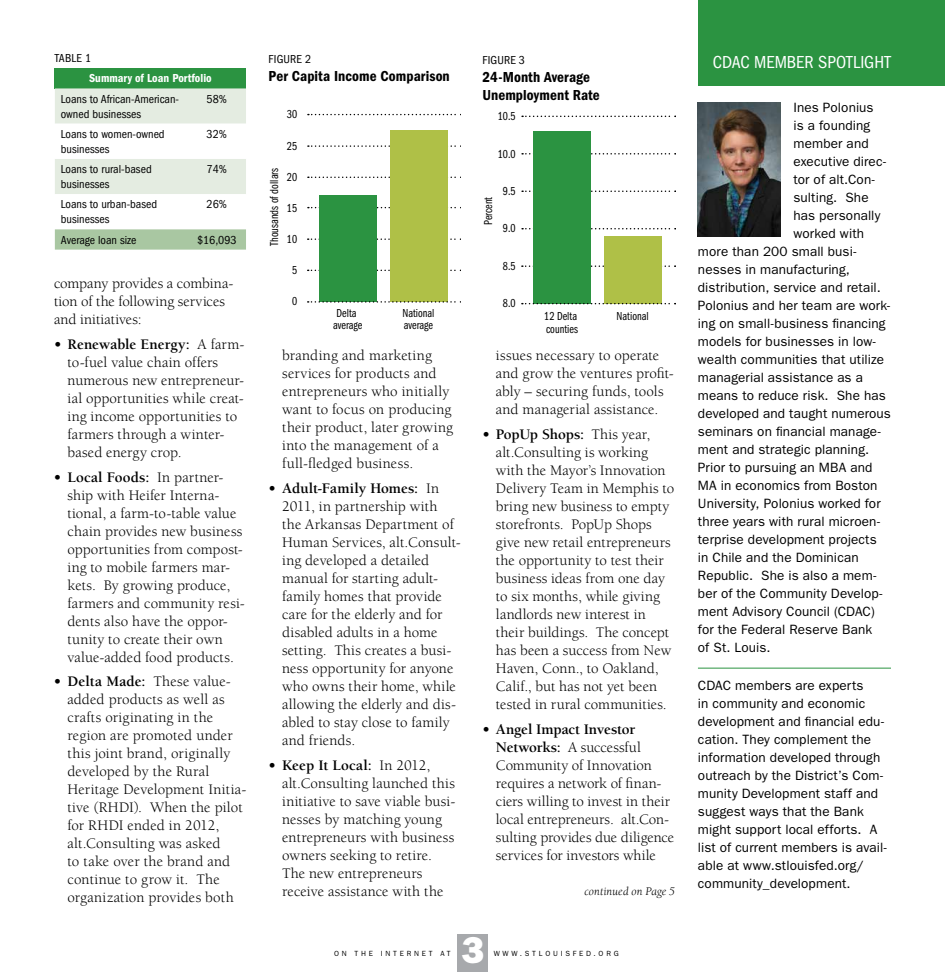
<style>
.page{position:relative;width:945px;height:972px;background:#fff}
.page>*{position:absolute;margin:0;border:0;box-sizing:border-box;transform-origin:0 0}
.t1{font:37.5px "ITC Franklin Gothic Std Hvy";color:#fff}
.t2{font:condensed 18px "ITC Franklin Gothic Std";letter-spacing:-.005em;color:#fff}
.t3{font:15px/18px "Berkeley Std";letter-spacing:.005em;color:#000}
.t4{font:15px/18px "ITC Franklin Gothic Std Dm Cd";letter-spacing:.005em;color:#000}
.t5{font:13.5px/18px "ITC Franklin Gothic Std";letter-spacing:.01em;color:#000}
.t6{font:condensed 12px/15px "ITC Franklin Gothic Std";color:#000}
.t7{font:12px/12.6px "ITC Franklin Gothic Std Bk Cp";color:#000}
.t8{font:12px "ITC Franklin Gothic Std Dm Cd";color:#fff}
.t9{font:italic 12px "Berkeley Std";letter-spacing:.005em;color:#000}
.t10{font:7.5px "ITC Franklin Gothic Std";letter-spacing:.37em;color:#000}
.s1{font-weight:700}
</style>
<div class="page">
<div style="left:698px;top:0;width:247px;height:85px;background:#2b9341"></div>
<hr style="left:698px;top:668px;width:193px;height:1px;background:#2b9341">
<img style="left:698px;top:103px;width:82px;height:133px">
<div style="left:55px;top:68px;width:191px;height:20px;background:#2b9341"></div>
<svg style="left:55px;top:88px;width:191px;height:162px"></svg>
<svg style="left:308px;top:270px;width:153px;height:1px"></svg>
<svg style="left:308px;top:238px;width:153px;height:2px"></svg>
<svg style="left:308px;top:177px;width:153px;height:1px"></svg>
<svg style="left:308px;top:207px;width:153px;height:1px"></svg>
<svg style="left:308px;top:145px;width:153px;height:2px"></svg>
<svg style="left:308px;top:114px;width:153px;height:1px"></svg>
<div style="left:319px;top:196px;width:57px;height:106px;background:#2b9341"></div>
<div style="left:390px;top:131px;width:57px;height:171px;background:#afc047"></div>
<svg style="left:308px;top:301px;width:153px;height:2px"></svg>
<svg style="left:522px;top:265px;width:154px;height:2px"></svg>
<svg style="left:522px;top:191px;width:154px;height:1px"></svg>
<svg style="left:522px;top:228px;width:154px;height:1px"></svg>
<svg style="left:522px;top:153px;width:154px;height:2px"></svg>
<svg style="left:522px;top:116px;width:154px;height:1px"></svg>
<div style="left:533px;top:131px;width:58px;height:173px;background:#2b9341"></div>
<div style="left:604px;top:236px;width:57px;height:68px;background:#afc047"></div>
<svg style="left:522px;top:303px;width:154px;height:1px"></svg>
<div style="left:458px;top:934px;width:30px;height:38px;background:#a7a9ac"></div>
<p class="t6" style="left:55px;top:51px;width:38px">TABLE 1</p>
<p class="t8" style="left:89px;top:72px;width:124px">Summary of Loan Portfolio</p>
<p class="t6" style="left:61px;top:91px;width:120px">Loans to African-American&shy;owned businesses</p>
<p class="t6" style="left:207px;top:91px;width:22px">58%</p>
<p class="t6" style="left:61px;top:127px;width:105px">Loans to women-owned businesses</p>
<p class="t6" style="left:207px;top:127px;width:22px">32%</p>
<p class="t6" style="left:61px;top:162px;width:92px">Loans to rural-based businesses</p>
<p class="t6" style="left:207px;top:162px;width:22px">74%</p>
<p class="t6" style="left:61px;top:197px;width:98px">Loans to urban-based businesses</p>
<p class="t6" style="left:207px;top:197px;width:22px">26%</p>
<p class="t6" style="left:61px;top:232px;width:77px">Average loan size</p>
<p class="t6" style="left:197px;top:232px;width:41px">$16,093</p>
<p class="t3" style="left:54px;top:275px;width:181px">company provides a combina&shy;tion of the following services and initiatives:</p>
<p class="t3" style="left:67px;top:335px;width:178px;text-indent:-13px"><span class="s1">• Renewable Energy:</span> A farm&shy;to-fuel value chain offers numerous new entrepreneur&shy;ial opportunities while creat&shy;ing income opportunities to farmers through a winter&shy;based energy crop.</p>
<p class="t3" style="left:67px;top:468px;width:179px;text-indent:-14px"><span class="s1">• Local Foods:</span> In partner&shy;ship with Heifer Interna&shy;tional, a farm-to-table value chain provides new business opportunities from compost&shy;ing to mobile farmers mar&shy;kets. By growing produce, farmers and community resi&shy;dents also have the oppor&shy;tunity to create their own value-added food products.</p>
<p class="t3" style="left:67px;top:673px;width:180px;text-indent:-14px"><span class="s1">• Delta Made:</span> These value&shy;added products as well as crafts originating in the region are promoted under this joint brand, originally developed by the Rural<br>Heritage Development Initia&shy;tive (RHDI). When the pilot for RHDI ended in 2012, alt.Consulting was asked<br>to take over the brand and continue to grow it. The organization provides both</p>
<p class="t6" style="left:269px;top:52px;width:44px">FIGURE 2</p>
<p class="t4" style="left:269px;top:67px;width:183px">Per Capita Income Comparison</p>
<p class="t7" style="left:268px;top:246px;width:79px;rotate:-90deg">Thousands of dollars</p>
<p class="t7" style="left:287px;top:108px;width:12px">30</p>
<p class="t7" style="left:287px;top:140px;width:12px">25</p>
<p class="t7" style="left:287px;top:171px;width:12px">20</p>
<p class="t7" style="left:287px;top:202px;width:12px">15</p>
<p class="t7" style="left:287px;top:233px;width:12px">10</p>
<p class="t7" style="left:292px;top:264px;width:7px">5</p>
<p class="t7" style="left:292px;top:295px;width:7px">0</p>
<p class="t7" style="left:333px;top:307px;width:31px">Delta average</p>
<p class="t7" style="left:402px;top:307px;width:34px">National average</p>
<p class="t3" style="left:282px;top:347px;width:173px">branding and marketing services for products and entrepreneurs who initially want to focus on producing their product, later growing into the management of a full-fledged business.</p>
<p class="t3" style="left:282px;top:480px;width:180px;text-indent:-14px"><span class="s1">• Adult-Family Homes:</span> In<br>2011, in partnership with<br>the Arkansas Department of<br>Human Services, alt.Consult&shy;ing developed a detailed manual for starting adult&shy;family homes that provide care for the elderly and for disabled adults in a home setting. This creates a busi&shy;ness opportunity for anyone who owns their home, while allowing the elderly and dis&shy;abled to stay close to family and friends.</p>
<p class="t3" style="left:282px;top:757px;width:175px;text-indent:-14px"><span class="s1">• Keep It Local:</span> In 2012, alt.Consulting launched this initiative to save viable busi&shy;nesses by matching young entrepreneurs with business owners seeking to retire.<br>The new entrepreneurs receive assistance with the</p>
<p class="t6" style="left:482px;top:53px;width:44px">FIGURE 3</p>
<p class="t4" style="left:482px;top:68px;width:119px">24-Month Average<br>Unemployment Rate</p>
<p class="t7" style="left:498px;top:110px;width:19px">10.5</p>
<p class="t7" style="left:498px;top:148px;width:19px">10.0</p>
<p class="t7" style="left:503px;top:185px;width:14px">9.5</p>
<p class="t7" style="left:503px;top:222px;width:14px">9.0</p>
<p class="t7" style="left:503px;top:260px;width:14px">8.5</p>
<p class="t7" style="left:503px;top:297px;width:14px">8.0</p>
<p class="t7" style="left:482px;top:225px;width:30px;rotate:-90deg">Percent</p>
<p class="t7" style="left:544px;top:310px;width:35px">12 Delta counties</p>
<p class="t7" style="left:617px;top:310px;width:34px">National</p>
<p class="t3" style="left:496px;top:347px;width:179px">issues necessary to operate and grow the ventures profit&shy;ably – securing funds, tools and managerial assistance.</p>
<p class="t3" style="left:496px;top:426px;width:180px;text-indent:-14px"><span class="s1">• PopUp Shops:</span> This year, alt.Consulting is working with the Mayor’s Innovation<br>Delivery Team in Memphis to bring new business to empty storefronts. PopUp Shops give new retail entrepreneurs the opportunity to test their business ideas from one day to six months, while giving landlords new interest in their buildings. The concept has been a success from New<br>Haven, Conn., to Oakland,<br>Calif., but has not yet been tested in rural communities.</p>
<p class="t3" style="left:496px;top:721px;width:180px;text-indent:-13px"><span class="s1">• Angel Impact Investor<br>Networks:</span> A successful<br>Community of Innovation requires a network of finan&shy;ciers willing to invest in their local entrepreneurs. alt.Con&shy;sulting provides due diligence services for investors while</p>
<p class="t9" style="left:584px;top:884px;width:92px">continued on Page 5</p>
<h1 class="t1" style="left:462px;top:928px;width:24px">#3</h1>
<p class="t10" style="left:334px;top:949px;width:118px">On the internet at</p>
<p class="t10" style="left:494px;top:949px;width:127px">www.stlouisfed.org</p>
<p class="t2" style="left:713px;top:52px;width:64px">CDAC Member</p>
<p class="t2" style="left:818px;top:52px;width:18px">Spotlig</p>
<p class="t2" style="left:874px;top:52px;width:16px">ht</p>
<p class="t5" style="left:794px;top:98px;width:82px">Ines Polonius</p>
<p class="t5" style="left:794px;top:116px;width:78px">is a founding</p>
<p class="t5" style="left:794px;top:134px;width:77px">member and</p>
<p class="t5" style="left:794px;top:152px;width:94px">executive direc-</p>
<p class="t5" style="left:794px;top:170px;width:83px">tor of alt.Con-</p>
<p class="t5" style="left:794px;top:188px;width:77px">sulting. She</p>
<p class="t5" style="left:794px;top:206px;width:88px">has personally</p>
<p class="t5" style="left:794px;top:224px;width:72px">worked with</p>
<p class="t5" style="left:698px;top:242px;width:160px">more than 200 small busi-</p>
<p class="t5" style="left:698px;top:260px;width:153px">nesses in manufacturing,</p>
<p class="t5" style="left:698px;top:278px;width:184px">distribution, service and retail.</p>
<p class="t5" style="left:698px;top:296px;width:194px">Polonius and her team are work-</p>
<p class="t5" style="left:698px;top:314px;width:189px">ing on small-business financing</p>
<p class="t5" style="left:698px;top:332px;width:179px">models for businesses in low-</p>
<p class="t5" style="left:698px;top:350px;width:188px">wealth communities that utilize</p>
<p class="t5" style="left:698px;top:368px;width:167px">managerial assistance as a</p>
<p class="t5" style="left:698px;top:386px;width:189px">means to reduce risk. She has</p>
<p class="t5" style="left:698px;top:404px;width:195px">developed and taught numerous</p>
<p class="t5" style="left:698px;top:422px;width:184px">seminars on financial manage-</p>
<p class="t5" style="left:698px;top:440px;width:173px">ment and strategic planning.</p>
<p class="t5" style="left:698px;top:458px;width:176px">Prior to pursuing an MBA and</p>
<p class="t5" style="left:698px;top:476px;width:181px">MA in economics from Boston</p>
<p class="t5" style="left:698px;top:494px;width:184px">University, Polonius worked for</p>
<p class="t5" style="left:698px;top:512px;width:184px">three years with rural microen-</p>
<p class="t5" style="left:698px;top:530px;width:180px">terprise development projects</p>
<p class="t5" style="left:698px;top:548px;width:162px">in Chile and the Dominican</p>
<p class="t5" style="left:698px;top:566px;width:180px">Republic. She is also a mem-</p>
<p class="t5" style="left:698px;top:584px;width:186px">ber of the Community Develop-</p>
<p class="t5" style="left:698px;top:602px;width:178px">ment Advisory Council (CDAC)</p>
<p class="t5" style="left:698px;top:620px;width:176px">for the Federal Reserve Bank</p>
<p class="t5" style="left:698px;top:638px;width:74px">of St. Louis.</p>
<p class="t5" style="left:698px;top:676px;width:190px">CDAC members are experts<br>in community and economic development and financial edu&shy;cation. They complement the information developed through outreach by the District’s Com&shy;munity Development staff and suggest ways that the Bank might support local efforts. A list of current members is avail&shy;able at www.stlouisfed.org/ community_development.</p>
</div>
